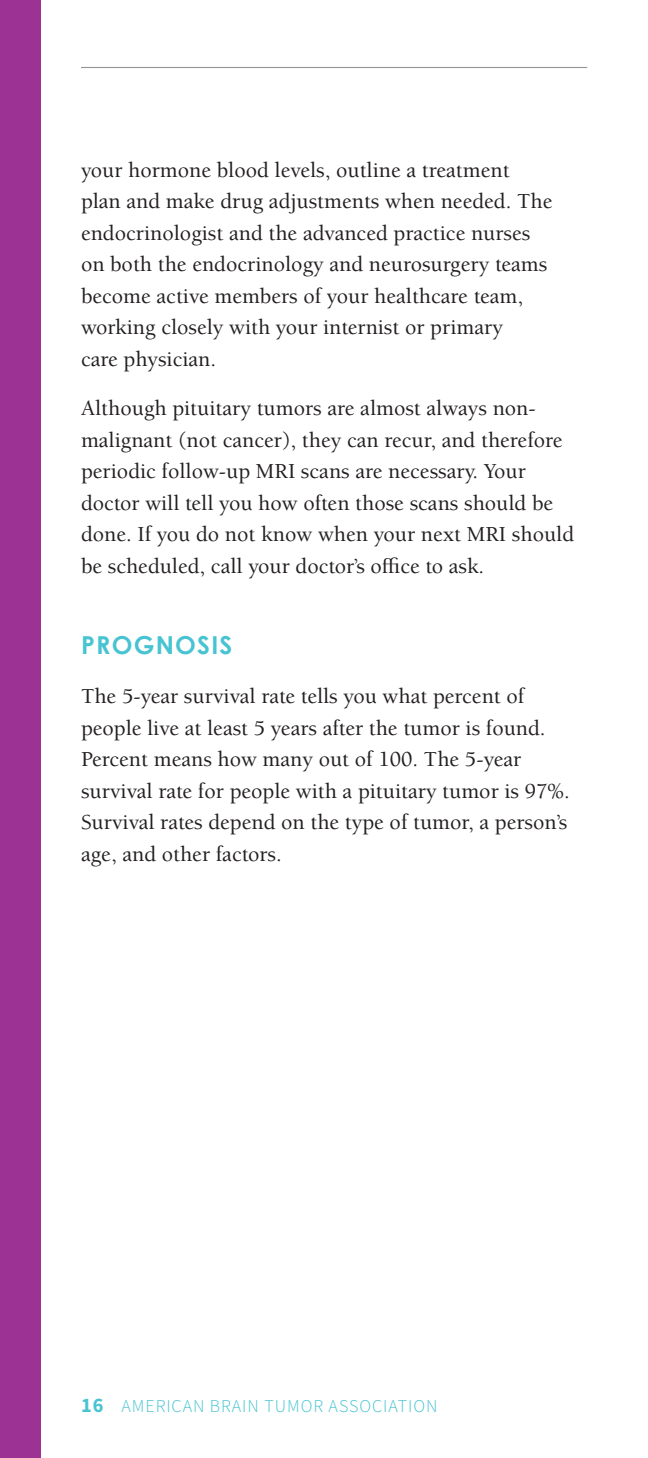
<style>
.page{position:relative;width:648px;height:1458px;background:#fff}
.page>*{position:absolute;margin:0;border:0;box-sizing:border-box;transform-origin:0 0}
.body_text_0p_before{font:700 24.75px "Century Gothic";letter-spacing:.05em;color:#47c3d2}
.body_text_0p_before-2{font:500 22.05px/31.5px "Berkeley Pro";color:#231f20}
.t1{font:18px "Source Sans Variable";letter-spacing:.05em;color:#47c3d2}
.s1{font-size:20.25px}
</style>
<div class="page">
<div style="left:0;top:0;width:40px;height:1458px;background:#9c3293"></div>
<hr style="left:81px;top:67px;width:506px;height:1px;background:#939598">
<p class="body_text_0p_before-2" style="left:81px;top:154px;width:473px">your hormone blood levels, outline a treatment plan and make drug adjustments when needed. The endocrinologist and the advanced practice nurses on both the endocrinology and neurosurgery teams become active members of your healthcare team, working closely with your internist or primary<br>care physician.</p>
<p class="body_text_0p_before-2" style="left:81px;top:393px;width:495px">Although pituitary tumors are almost always non&shy;malignant (not cancer), they can recur, and therefore periodic follow-up MRI scans are necessary. Your doctor will tell you how often those scans should be done. If you do not know when your next MRI should be scheduled, call your doctor’s office to ask.</p>
<p class="body_text_0p_before" style="left:81px;top:626px;width:153px">PROGNOSIS</p>
<p class="body_text_0p_before-2" style="left:81px;top:681px;width:490px">The 5-year survival rate tells you what percent of people live at least 5 years after the tumor is found.<br>Percent means how many out of 100. The 5-year survival rate for people with a pituitary tumor is 97%.<br>Survival rates depend on the type of tumor, a person’s age, and other factors.</p>
<p class="t1" style="left:81px;top:1395px;width:358px"><span class="s1">16</span> AMERICAN BRAIN TUMOR ASSOCIATION</p>
</div>
